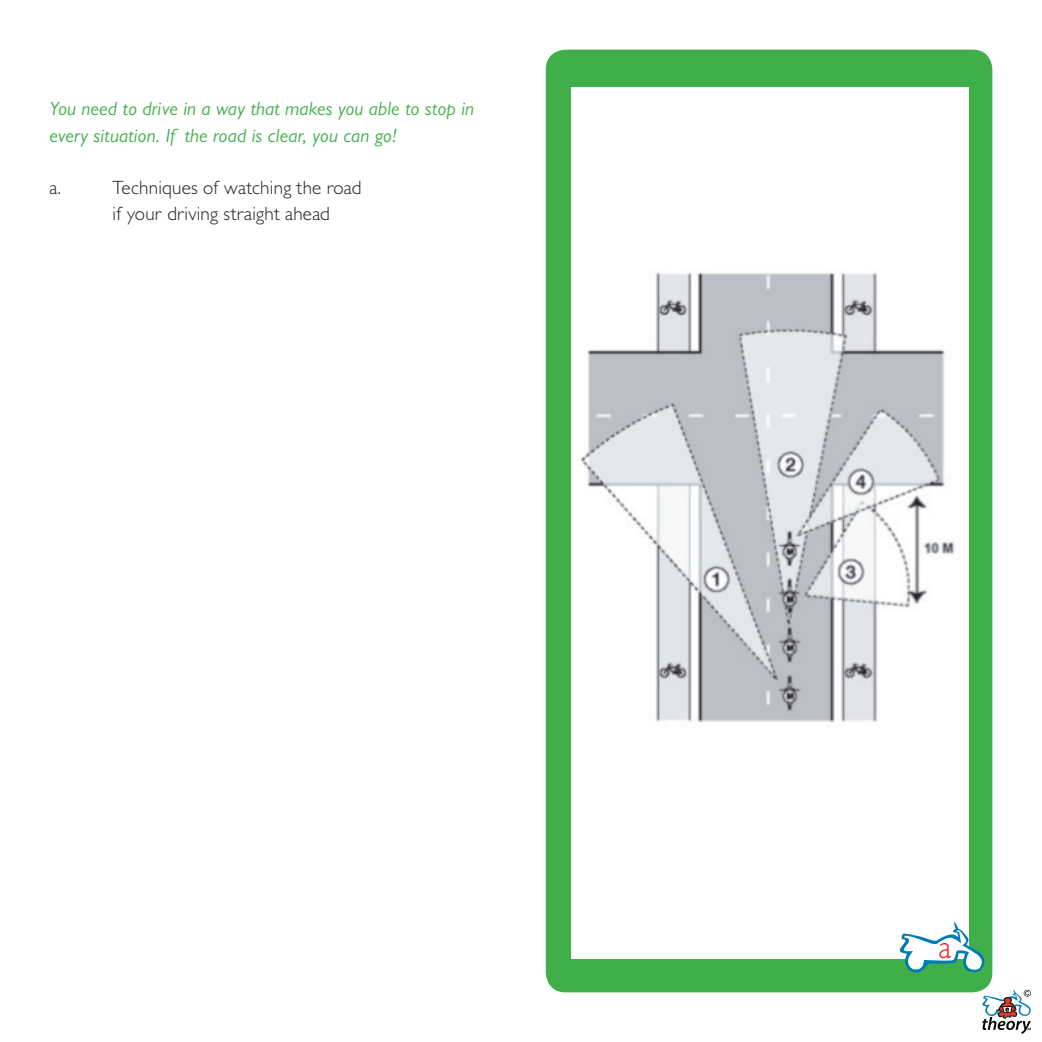
<style>
.page{position:relative;width:1042px;height:1042px;background:#fff}
.page>*{position:absolute;margin:0;border:0;box-sizing:border-box;transform-origin:0 0}
.t1{font:300 32.73px "Gill Sans";color:#ee1d23;scale:.91 1}
.t2{font:italic 19.25px/26.2px "Gill Sans MT Pro";letter-spacing:.01em;color:#40ae49}
.t3{font:300 19.25px/26.2px "Gill Sans MT Pro";letter-spacing:.01em;color:#231f20}
</style>
<div class="page">
<svg style="left:982px;top:990px;width:49px;height:44px"></svg>
<div style="left:546px;top:50px;width:446px;height:942px;background:#40ae49;border-radius:20px"></div>
<div style="left:570px;top:87px;width:398px;height:871px;background:#fff"></div>
<svg style="left:900px;top:922px;width:84px;height:50px"></svg>
<img style="left:580px;top:272px;width:375px;height:451px">
<p class="t2" style="left:50px;top:95px;width:426px">You need to drive in a way that makes you able to stop in every situation. If the road is clear, you can go!</p>
<p class="t3" style="left:50px;top:174px;width:13px">a.</p>
<p class="t3" style="left:113px;top:174px;width:250px">Techniques of watching the road if your driving straight ahead</p>
<h1 class="t1" style="left:938px;top:928px;width:15px">a</h1>
</div>
